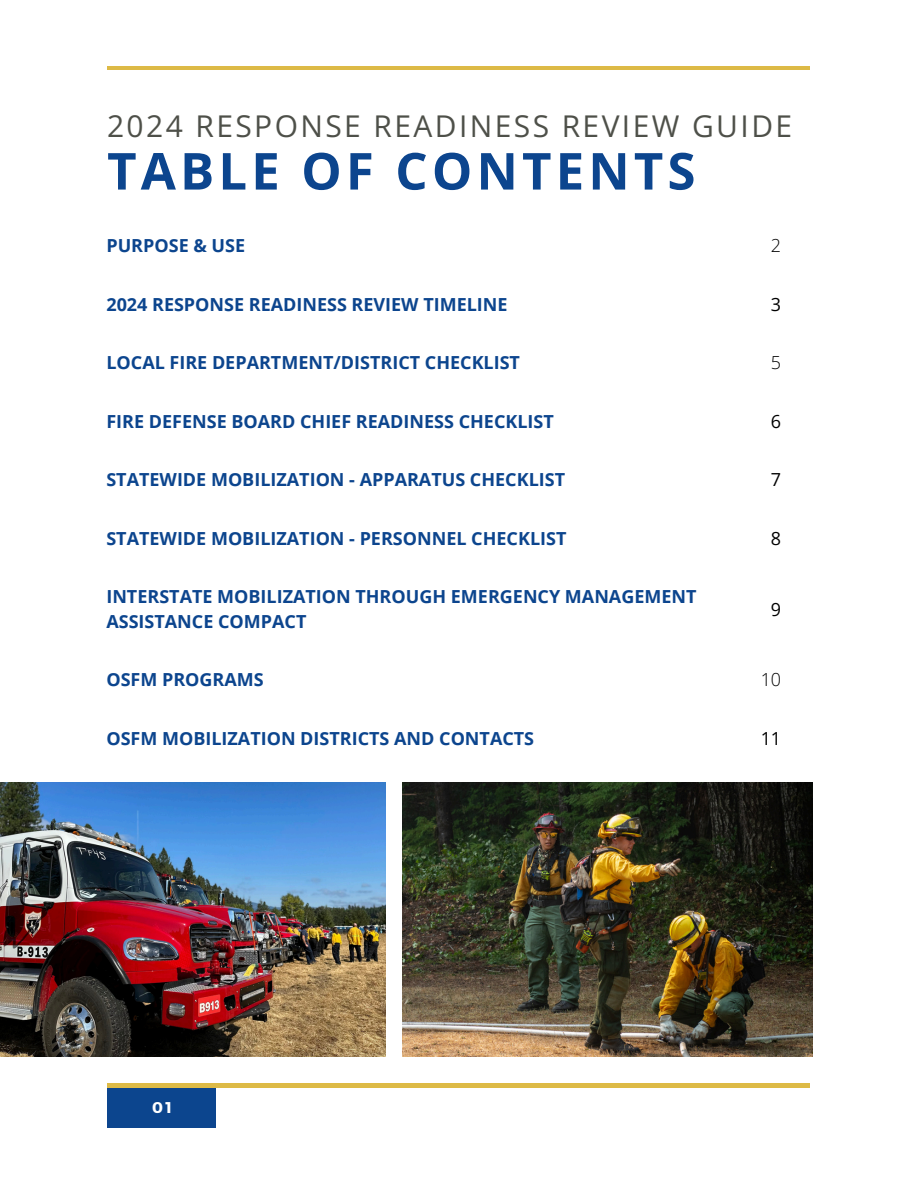
<style>
.page{position:relative;width:918px;height:1188px;background:#fff}
.page>*{position:absolute;margin:0;border:0;box-sizing:border-box;transform-origin:0 0}
.t1{font:700 51px "Open Sans";letter-spacing:.08em;color:#0c458e}
.t2{font:30px "Open Sans";letter-spacing:.08em;color:#4e5049}
.t3{font:700 18px/24.8px "Open Sans";color:#0c458e}
.t4{font:18px "Open Sans";color:#000}
.t5{font:300 18px "Open Sans";color:#000}
.t6{font:700 15.6px "Montserrat";color:#fff}
</style>
<div class="page">
<hr style="left:107px;top:67px;width:703px;height:3px;background:#ddba46">
<div style="left:107px;top:1084px;width:108px;height:44px;background:#0c458e"></div>
<hr style="left:107px;top:1084px;width:703px;height:3px;background:#ddba46">
<img style="left:0;top:782px;width:386px;height:275px">
<img style="left:403px;top:782px;width:409px;height:275px">
<p class="t2" style="left:107px;top:105px;width:687px">2024 RESPONSE READINESS REVIEW GUIDE</p>
<p class="t1" style="left:107px;top:135px;width:590px">TABLE OF CONTENTS</p>
<p class="t3" style="left:106px;top:233px;width:140px">PURPOSE &amp; USE</p>
<h1 class="t5" style="left:771px;top:233px;width:12px">2</h1>
<p class="t3" style="left:106px;top:291px;width:403px">2024 RESPONSE READINESS REVIEW TIMELINE</p>
<p class="t4" style="left:771px;top:291px;width:12px">3</p>
<p class="t3" style="left:106px;top:350px;width:415px">LOCAL FIRE DEPARTMENT/DISTRICT CHECKLIST</p>
<p class="t5" style="left:771px;top:350px;width:12px">5</p>
<p class="t3" style="left:106px;top:408px;width:449px">FIRE DEFENSE BOARD CHIEF READINESS CHECKLIST</p>
<p class="t4" style="left:771px;top:408px;width:12px">6</p>
<p class="t3" style="left:106px;top:467px;width:460px">STATEWIDE MOBILIZATION - APPARATUS CHECKLIST</p>
<p class="t4" style="left:771px;top:467px;width:12px">7</p>
<p class="t3" style="left:106px;top:525px;width:462px">STATEWIDE MOBILIZATION - PERSONNEL CHECKLIST</p>
<p class="t4" style="left:771px;top:525px;width:12px">8</p>
<p class="t3" style="left:106px;top:584px;width:592px">INTERSTATE MOBILIZATION THROUGH EMERGENCY MANAGEMENT<br>ASSISTANCE COMPACT</p>
<p class="t4" style="left:771px;top:596px;width:12px">9</p>
<p class="t3" style="left:106px;top:667px;width:159px">OSFM PROGRAMS</p>
<p class="t5" style="left:761px;top:667px;width:22px">10</p>
<p class="t3" style="left:106px;top:726px;width:429px">OSFM MOBILIZATION DISTRICTS AND CONTACTS</p>
<p class="t4" style="left:761px;top:726px;width:22px">11</p>
<p class="t6" style="left:152px;top:1097px;width:21px">01</p>
</div>
